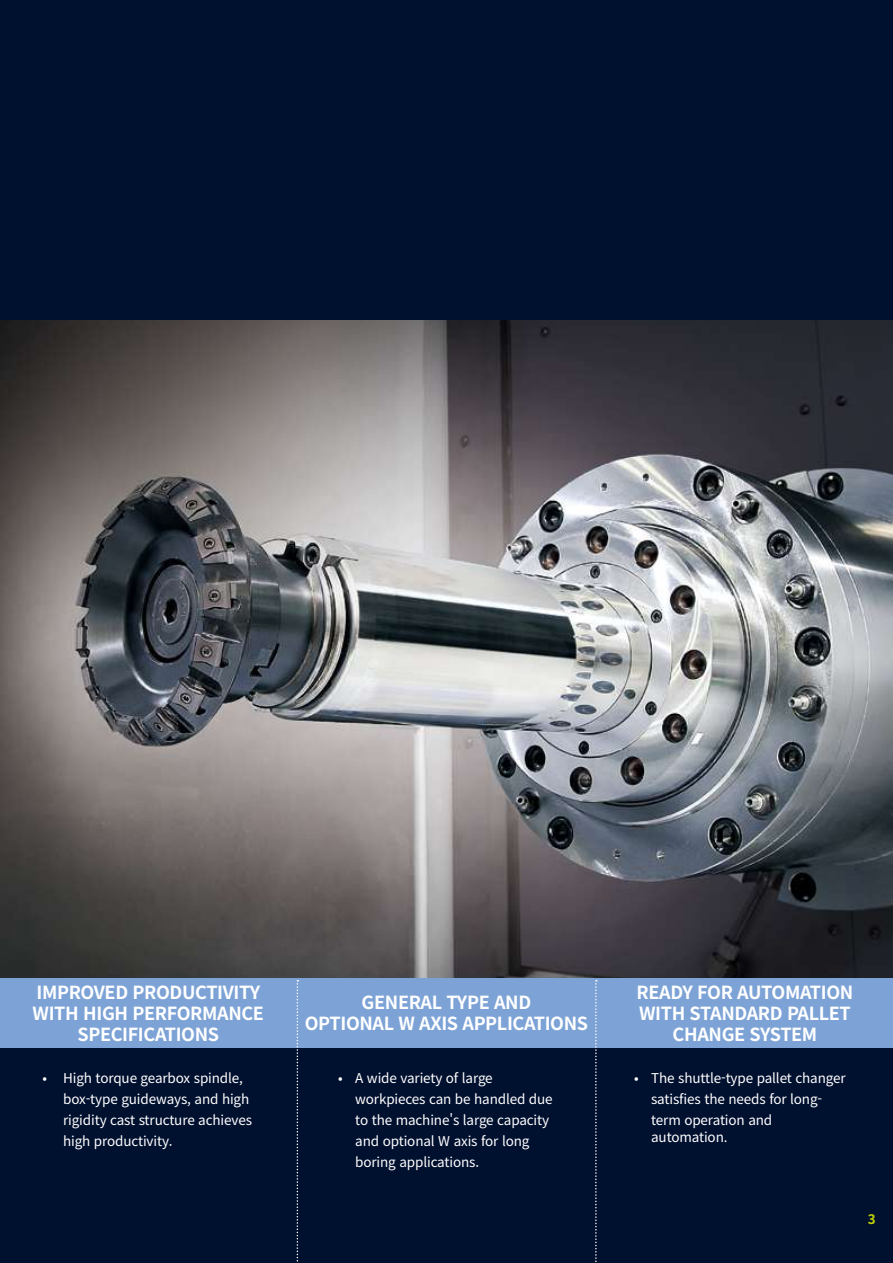
<style>
.page{position:relative;width:893px;height:1263px;background:#fff}
.page>*{position:absolute;margin:0;border:0;box-sizing:border-box;transform-origin:0 0}
.t1{font:700 18px/21px "Noto Sans KR";letter-spacing:-.02em;color:#fff;text-align:center}
.t2{font:13.5px/21px "Noto Sans KR";letter-spacing:-.01em;color:#fff}
.t3{font:700 13.5px "Noto Sans KR";color:#bfd200}
</style>
<div class="page">
<img style="left:0;top:320px;width:893px;height:658px">
<div style="left:0;top:0;width:893px;height:320px;background:#00102f"></div>
<div style="left:0;top:980px;width:893px;height:283px;background:#00102f"></div>
<div style="left:0;top:978px;width:893px;height:69px;background:#7da3d6"></div>
<svg style="left:297px;top:980px;width:1px;height:282px"></svg>
<svg style="left:595px;top:980px;width:2px;height:282px"></svg>
<h1 class="t1" style="left:33px;top:982px;width:233px">IMPROVED PRODUCTIVITY<br>WITH HIGH PERFORMANCE<br>SPECIFICATIONS</h1>
<h1 class="t1" style="left:305px;top:993px;width:285px">GENERAL TYPE AND<br>OPTIONAL W AXIS APPLICATIONS</h1>
<h1 class="t1" style="left:636px;top:982px;width:218px">READY FOR AUTOMATION<br>WITH STANDARD PALLET<br>CHANGE SYSTEM</h1>
<p class="t2" style="left:63px;top:1067px;width:190px;text-indent:-21px">• High torque gearbox spindle, box-type guideways, and high rigidity cast structure achieves high productivity.</p>
<p class="t2" style="left:355px;top:1067px;width:199px;text-indent:-17px">• A wide variety of large workpieces can be handled due to the machine's large capacity and optional W axis for long boring applications.</p>
<p class="t2" style="left:651px;top:1067px;width:196px;text-indent:-17px">• The shuttle-type pallet changer satisfies the needs for long&shy;term operation and</p>
<p class="t2" style="left:651px;top:1127px;width:78px">automation.</p>
<p class="t3" style="left:868px;top:1211px;width:9px">3</p>
</div>
